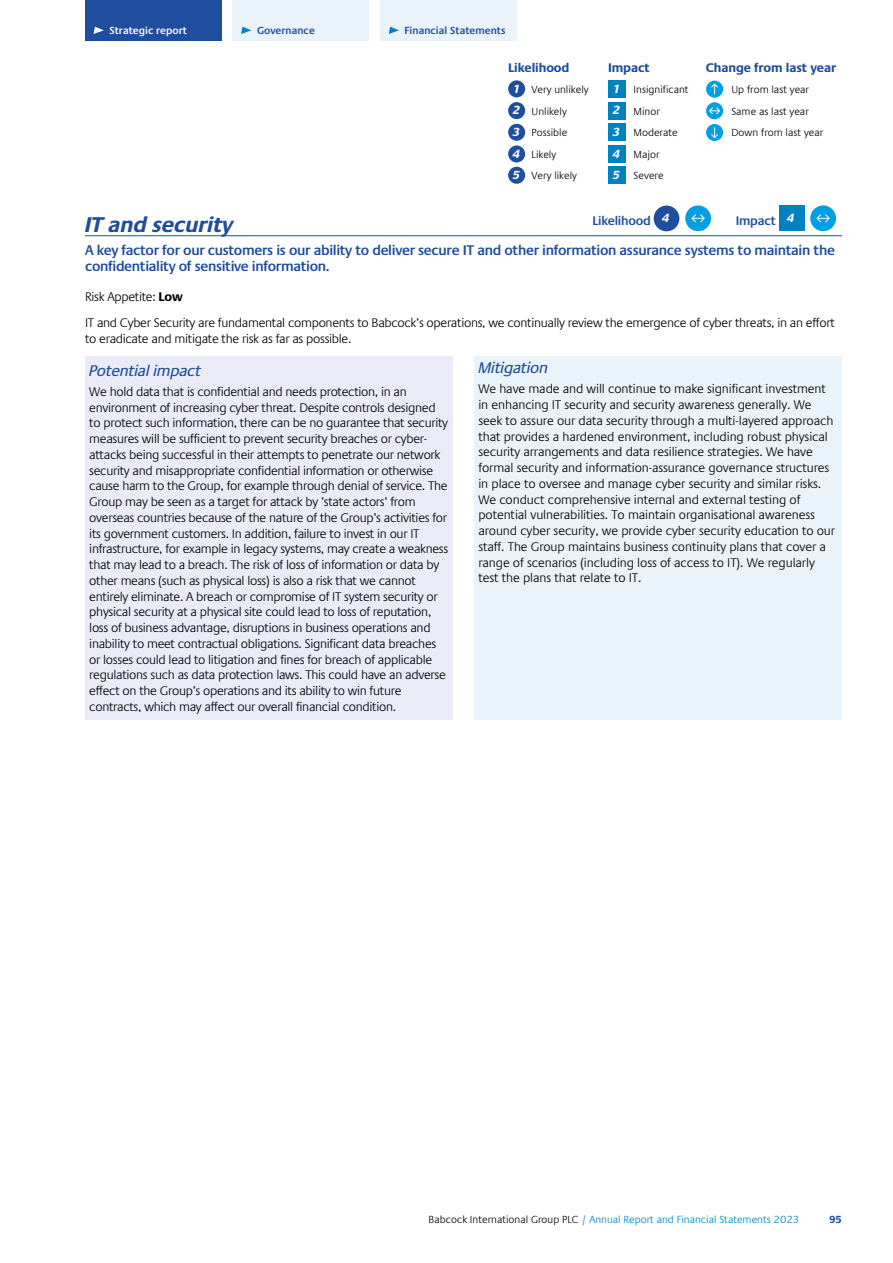
<style>
.page{position:relative;width:893px;height:1263px;background:#fff}
.page>*{position:absolute;margin:0;border:0;box-sizing:border-box;transform-origin:0 0}
.t1{font:italic 700 21.75px "Praxis Com";letter-spacing:-.01em;color:#1e4e9d}
.t2{font:italic 15.75px "Praxis Com";letter-spacing:-.02em;color:#1e4e9d}
.t3{font:600 14.25px/16.5px "Praxis Com";letter-spacing:-.025em;color:#1e4e9d}
.t4{font:300 12.75px/15.8px "Praxis Com";letter-spacing:-.025em;color:#000}
.t5{font:700 12.75px "Praxis Com";letter-spacing:-.01em;color:#1e4e9d}
.t6{font:600 12.75px "Praxis Com";letter-spacing:-.02em;color:#1e4e9d}
.t7{font:300 10.5px "Praxis Com";color:#000}
.t8{font:300 10.5px "Praxis Com";color:#0082c2}
.t9{font:600 10.5px "Praxis Com";color:#1e4e9d}
.t10{font:600 10.5px "Praxis Com";color:#fff}
.t11{font:700 10.5px "Praxis Com";color:#1e4e9d}
.s1{font-weight:700;font-style:italic;font-size:12px;color:#fff}
.s2{font-weight:700}
.s3{color:#000}
</style>
<div class="page">
<div style="left:85px;top:356px;width:368px;height:363px;background:#eaebf7"></div>
<div style="left:474px;top:356px;width:368px;height:363px;background:#eaf2fa"></div>
<hr style="left:85px;top:235px;width:368px;height:1px;background:#1e4e9d">
<svg style="left:453px;top:235px;width:21px;height:1px"></svg>
<hr style="left:474px;top:235px;width:368px;height:1px;background:#1e4e9d">
<div style="left:654px;top:206px;width:25px;height:25px;background:#1e4e9d;border-radius:50%"></div>
<div style="left:685px;top:205px;width:26px;height:26px;background:#009fe3;border-radius:50%"></div>
<svg style="left:691px;top:214px;width:14px;height:9px"></svg>
<div style="left:779px;top:205px;width:25px;height:26px;background:#0082c2"></div>
<div style="left:810px;top:205px;width:26px;height:26px;background:#009fe3;border-radius:50%"></div>
<svg style="left:816px;top:214px;width:14px;height:9px"></svg>
<div style="left:508px;top:80px;width:17px;height:17px;background:#1e4e9d;border-radius:50%"></div>
<div style="left:608px;top:80px;width:17px;height:17px;background:#0082c2"></div>
<div style="left:706px;top:81px;width:17px;height:17px;background:#009fe3;border-radius:50%"></div>
<svg style="left:711px;top:83px;width:7px;height:11px"></svg>
<div style="left:508px;top:102px;width:17px;height:17px;background:#1e4e9d;border-radius:50%"></div>
<div style="left:608px;top:102px;width:17px;height:17px;background:#0082c2"></div>
<div style="left:706px;top:102px;width:17px;height:17px;background:#009fe3;border-radius:50%"></div>
<svg style="left:709px;top:107px;width:11px;height:8px"></svg>
<div style="left:508px;top:124px;width:17px;height:17px;background:#1e4e9d;border-radius:50%"></div>
<div style="left:608px;top:124px;width:17px;height:17px;background:#0082c2"></div>
<div style="left:706px;top:124px;width:17px;height:17px;background:#009fe3;border-radius:50%"></div>
<svg style="left:711px;top:128px;width:7px;height:10px"></svg>
<div style="left:508px;top:145px;width:17px;height:17px;background:#1e4e9d;border-radius:50%"></div>
<div style="left:608px;top:145px;width:17px;height:17px;background:#0082c2"></div>
<div style="left:508px;top:167px;width:17px;height:17px;background:#1e4e9d;border-radius:50%"></div>
<div style="left:608px;top:167px;width:17px;height:17px;background:#0082c2"></div>
<div style="left:85px;top:0;width:136px;height:40px;background:#1e4e9d"></div>
<svg style="left:94px;top:27px;width:10px;height:7px"></svg>
<div style="left:233px;top:0;width:136px;height:40px;background:#eaf2fa"></div>
<svg style="left:241px;top:27px;width:10px;height:7px"></svg>
<div style="left:380px;top:0;width:136px;height:40px;background:#eaf2fa"></div>
<svg style="left:389px;top:27px;width:10px;height:7px"></svg>
<p class="t10" style="left:109px;top:24px;width:79px">Strategic report</p>
<p class="t9" style="left:257px;top:24px;width:59px">Governance</p>
<p class="t9" style="left:405px;top:24px;width:103px">Financial Statements</p>
<p class="t5" style="left:508px;top:60px;width:63px">Likelihood</p>
<p class="t5" style="left:608px;top:60px;width:43px">Impact</p>
<p class="t5" style="left:706px;top:60px;width:132px">Change from last year</p>
<p class="t7" style="left:513px;top:83px;width:77px"><span class="s1">1</span> Very unlikely</p>
<p class="t7" style="left:613px;top:83px;width:77px"><span class="s1">1</span> Insignificant</p>
<p class="t7" style="left:731px;top:83px;width:79px">Up from last year</p>
<p class="t7" style="left:513px;top:105px;width:55px"><span class="s1">2</span> Unlikely</p>
<p class="t7" style="left:613px;top:105px;width:48px"><span class="s1">2</span> Minor</p>
<p class="t7" style="left:731px;top:105px;width:79px">Same as last year</p>
<p class="t7" style="left:513px;top:127px;width:56px"><span class="s1">3</span> Possible</p>
<p class="t7" style="left:613px;top:127px;width:66px"><span class="s1">3</span> Moderate</p>
<p class="t7" style="left:731px;top:127px;width:93px">Down from last year</p>
<p class="t7" style="left:513px;top:148px;width:45px"><span class="s1">4</span> Likely</p>
<p class="t7" style="left:613px;top:148px;width:48px"><span class="s1">4</span> Major</p>
<p class="t7" style="left:513px;top:169px;width:66px"><span class="s1">5</span> Very likely</p>
<p class="t7" style="left:613px;top:169px;width:52px"><span class="s1">5</span> Severe</p>
<h1 class="t1" style="left:85px;top:211px;width:150px">IT and security</h1>
<p class="t6" style="left:592px;top:213px;width:78px">Likelihood <sup>4</sup></p>
<p class="t6" style="left:736px;top:213px;width:60px">Impact <sup>4</sup></p>
<p class="t3" style="left:85px;top:241px;width:751px">A key factor for our customers is our ability to deliver secure IT and other information assurance systems to maintain the confidentiality of sensitive information.</p>
<p class="t4" style="left:85px;top:284px;width:751px;line-height:26.4px">Risk Appetite: <span class="s2">Low<br></span>IT and Cyber Security are fundamental components to Babcock’s operations, we continually review the emergence of cyber threats, in an effort</p>
<p class="t4" style="left:85px;top:331px;width:268px">to eradicate and mitigate the risk as far as possible.</p>
<p class="t2" style="left:89px;top:361px;width:114px">Potential impact</p>
<p class="t4" style="left:89px;top:384px;width:361px">We hold data that is confidential and needs protection, in an environment of increasing cyber threat. Despite controls designed to protect such information, there can be no guarantee that security measures will be sufficient to prevent security breaches or cyber&shy;attacks being successful in their attempts to penetrate our network security and misappropriate confidential information or otherwise cause harm to the Group, for example through denial of service. The Group may be seen as a target for attack by ’state actors’ from overseas countries because of the nature of the Group’s activities for its government customers. In addition, failure to invest in our IT infrastructure, for example in legacy systems, may create a weakness that may lead to a breach. The risk of loss of information or data by other means (such as physical loss) is also a risk that we cannot entirely eliminate. A breach or compromise of IT system security or physical security at a physical site could lead to loss of reputation, loss of business advantage, disruptions in business operations and inability to meet contractual obligations. Significant data breaches or losses could lead to litigation and fines for breach of applicable regulations such as data protection laws. This could have an adverse effect on the Group’s operations and its ability to win future contracts, which may affect our overall financial condition.</p>
<p class="t2" style="left:478px;top:359px;width:72px">Mitigation</p>
<p class="t4" style="left:478px;top:381px;width:358px">We have made and will continue to make significant investment in enhancing IT security and security awareness generally. We seek to assure our data security through a multi-layered approach that provides a hardened environment, including robust physical security arrangements and data resilience strategies. We have formal security and information-assurance governance structures in place to oversee and manage cyber security and similar risks.<br>We conduct comprehensive internal and external testing of potential vulnerabilities. To maintain organisational awareness around cyber security, we provide cyber security education to our staff. The Group maintains business continuity plans that cover a range of scenarios (including loss of access to IT). We regularly test the plans that relate to IT.</p>
<p class="t8" style="left:429px;top:1214px;width:372px"><span class="s3">Babcock International Group PLC</span> / Annual Report and Financial Statements 2023</p>
<p class="t11" style="left:829px;top:1213px;width:14px">95</p>
</div>
